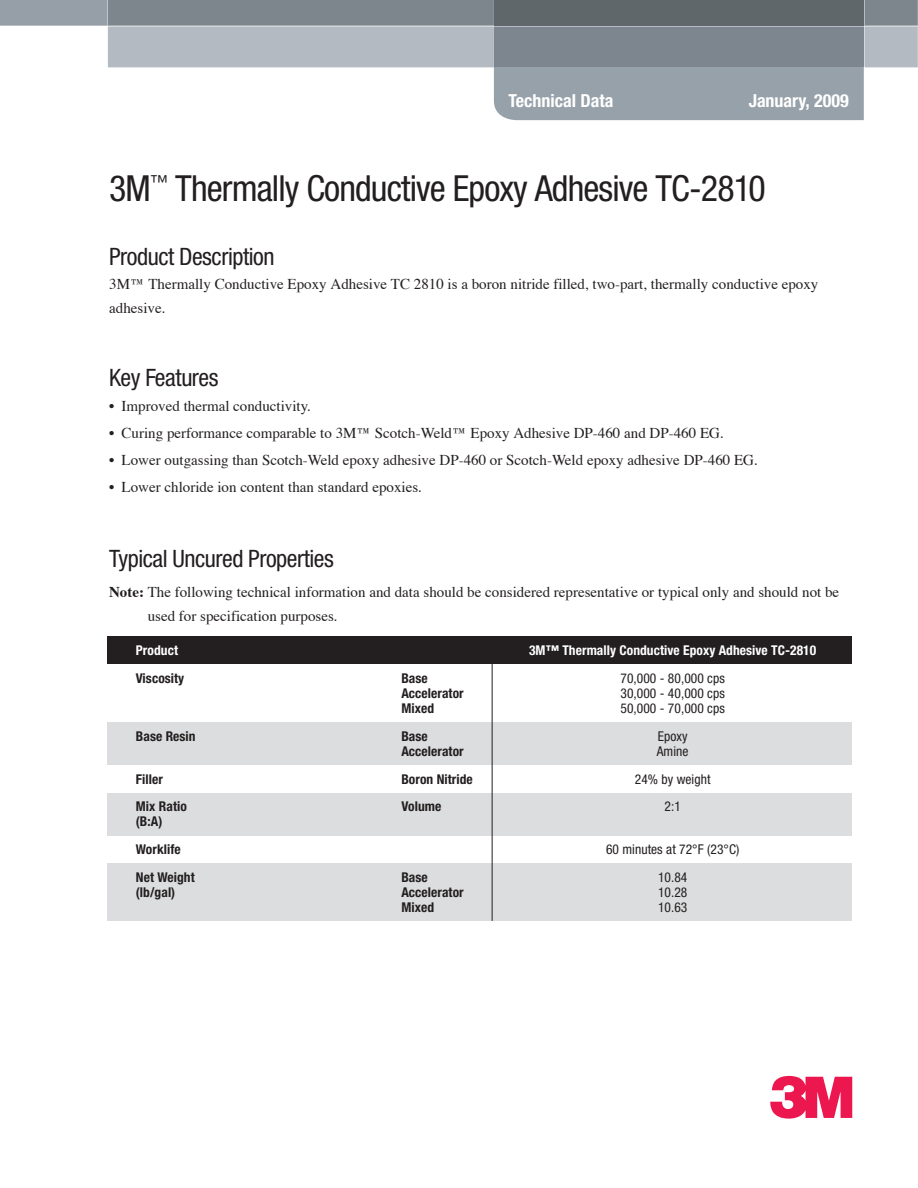
<style>
.page{position:relative;width:918px;height:1188px;background:#fff}
.page>*{position:absolute;margin:0;border:0;box-sizing:border-box;transform-origin:0 0}
.t1{font:60px "Logo 3 M Font";color:#ed174f}
.t2{font:condensed 36px "Helvetica Neue";letter-spacing:-.025em;color:#231f20}
.t3{font:condensed 24px "Helvetica Neue";letter-spacing:-.02em;color:#231f20}
.t4{font:700 condensed 18px "Helvetica Neue";color:#fff}
.t5{font:15px/24px "Times";color:#231f20}
.t6{font:700 condensed 13.5px/27.8px "Helvetica Neue";letter-spacing:.005em;color:#231f20}
.t7{font:condensed 13.5px "Helvetica Neue";letter-spacing:.005em;color:#231f20}
.t8{font:700 condensed 13.5px "Helvetica Neue";letter-spacing:.005em;color:#fff}
.s1{font-weight:700}
</style>
<div class="page">
<div style="left:107px;top:722px;width:745px;height:43px;background:#dcddde"></div>
<div style="left:107px;top:793px;width:745px;height:43px;background:#dcddde"></div>
<div style="left:107px;top:863px;width:745px;height:58px;background:#dcddde"></div>
<div style="left:107px;top:636px;width:745px;height:28px;background:#231f20"></div>
<div style="left:494px;top:67px;width:370px;height:53px;background:#97a1aa"></div>
<svg style="left:0;top:0;width:918px;height:67px;background:#939ba2"></svg>
<hr style="left:492px;top:663px;width:1px;height:258px;background:#231f20">
<p class="t4" style="left:509px;top:94px;width:106px">Technical Data</p>
<p class="t4" style="left:749px;top:94px;width:102px">January, 2009</p>
<h2 class="t2" style="left:109px;top:175px;width:658px">3M<sup>™</sup> Thermally Conductive Epoxy Adhesive TC-2810</h2>
<h3 class="t3" style="left:109px;top:248px;width:167px">Product Description</h3>
<p class="t5" style="left:109px;top:273px;width:711px">3M™ Thermally Conductive Epoxy Adhesive TC 2810 is a boron nitride filled, two-part, thermally conductive epoxy adhesive.</p>
<h3 class="t3" style="left:109px;top:369px;width:111px">Key Features</h3>
<p class="t5" style="left:109px;top:396px;width:203px">• Improved thermal conductivity.</p>
<p class="t5" style="left:109px;top:423px;width:616px">• Curing performance comparable to 3M™ Scotch-Weld™ Epoxy Adhesive DP-460 and DP-460 EG.</p>
<p class="t5" style="left:109px;top:450px;width:650px">• Lower outgassing than Scotch-Weld epoxy adhesive DP-460 or Scotch-Weld epoxy adhesive DP-460 EG.</p>
<p class="t5" style="left:109px;top:477px;width:314px">• Lower chloride ion content than standard epoxies.</p>
<h3 class="t3" style="left:109px;top:550px;width:226px">Typical Uncured Properties</h3>
<p class="t5" style="left:148px;top:581px;width:693px;text-indent:-39px"><span class="s1">Note:</span> The following technical information and data should be considered representative or typical only and should not be used for specification purposes.</p>
<p class="t8" style="left:136px;top:646px;width:44px">Product</p>
<p class="t8" style="left:529px;top:646px;width:289px">3M™ Thermally Conductive Epoxy Adhesive TC-2810</p>
<p class="t6" style="left:136px;top:666px;width:50px">Viscosity</p>
<p class="t6" style="left:401px;top:666px;width:28px">Base</p>
<p class="t7" style="left:621px;top:673px;width:106px">70,000 - 80,000 cps</p>
<p class="t6" style="left:401px;top:681px;width:64px">Accelerator</p>
<p class="t7" style="left:621px;top:688px;width:106px">30,000 - 40,000 cps</p>
<p class="t6" style="left:401px;top:696px;width:34px">Mixed</p>
<p class="t7" style="left:621px;top:703px;width:106px">50,000 - 70,000 cps</p>
<p class="t6" style="left:136px;top:723px;width:61px">Base Resin</p>
<p class="t6" style="left:401px;top:723px;width:28px">Base</p>
<p class="t7" style="left:658px;top:731px;width:31px">Epoxy</p>
<p class="t6" style="left:401px;top:738px;width:64px">Accelerator</p>
<p class="t7" style="left:657px;top:746px;width:33px">Amine</p>
<p class="t6" style="left:136px;top:766px;width:29px">Filler</p>
<p class="t6" style="left:401px;top:766px;width:73px">Boron Nitride</p>
<p class="t7" style="left:635px;top:774px;width:77px">24% by weight</p>
<p class="t6" style="left:136px;top:794px;width:52px">Mix Ratio</p>
<p class="t6" style="left:401px;top:794px;width:41px">Volume</p>
<p class="t7" style="left:665px;top:802px;width:18px">2:1</p>
<p class="t6" style="left:136px;top:809px;width:46px">(B:A)<br>Worklife</p>
<p class="t7" style="left:606px;top:844px;width:135px">60 minutes at 72°F (23°C)</p>
<p class="t6" style="left:136px;top:864px;width:60px">Net Weight</p>
<p class="t6" style="left:401px;top:864px;width:28px">Base</p>
<p class="t7" style="left:658px;top:872px;width:31px">10.84</p>
<p class="t6" style="left:136px;top:879px;width:41px">(lb/gal)</p>
<p class="t6" style="left:401px;top:879px;width:64px">Accelerator</p>
<p class="t7" style="left:658px;top:887px;width:31px">10.28</p>
<p class="t6" style="left:401px;top:894px;width:34px">Mixed</p>
<p class="t7" style="left:658px;top:902px;width:31px">10.63</p>
<h1 class="t1" style="left:770px;top:1068px;width:97px">3</h1>
</div>
